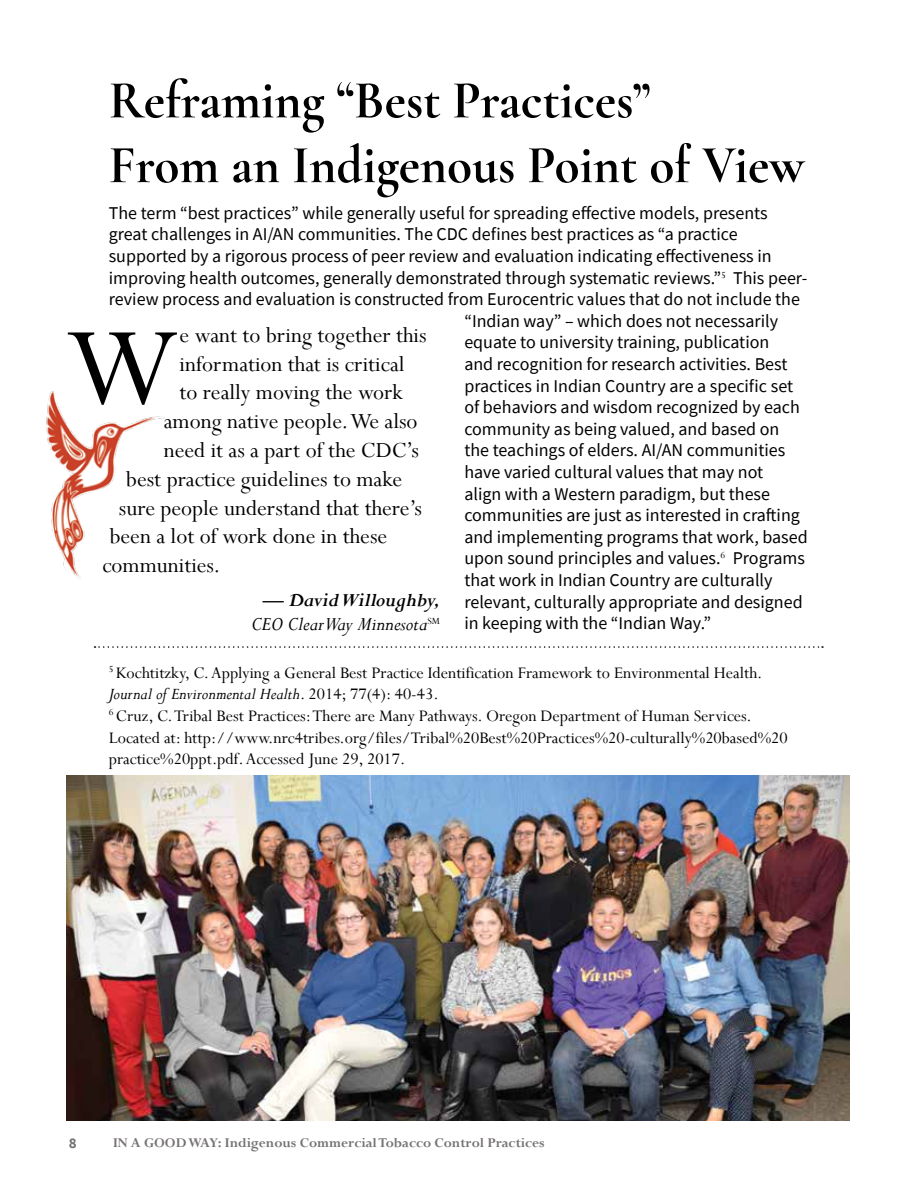
<style>
.page{position:relative;width:918px;height:1188px;background:#fff}
.page>*{position:absolute;margin:0;border:0;box-sizing:border-box;transform-origin:0 0}
.t1{font:124.5px "Perpetua";color:#000}
.t2{font:700 54px/64.8px "Cormorant Garamond";color:#000;scale:.95 1}
.t3{font:24px "Perpetua";color:#000}
.t4{font:italic 21px/24px "Perpetua";color:#000;text-align:center}
.t5{font:18px "Source Sans Pro";color:#000}
.t6{font:18px/21.6px "Perpetua";color:#000}
.t7{font:700 15px "Perpetua";color:#777373}
.t8{font:700 15px "Source Sans Pro";color:#777373}
.s1{font-style:italic}
.s2{font-weight:700}
</style>
<div class="page">
<svg style="left:95px;top:646px;width:728px;height:2px"></svg>
<img style="left:46px;top:391px;width:119px;height:187px">
<img style="left:66px;top:775px;width:783px;height:345px">
<h2 class="t2" style="left:109px;top:67px;width:734px">Reframing “Best Practices”<br>From an Indigenous Point of View</h2>
<p class="t5" style="left:109px;top:201px;width:660px">The term “best practices” while generally useful for spreading effective models, presents</p>
<p class="t5" style="left:109px;top:223px;width:630px">great challenges in AI/AN communities. The CDC defines best practices as “a practice</p>
<p class="t5" style="left:109px;top:245px;width:664px">supported by a rigorous process of peer review and evaluation indicating effectiveness in</p>
<p class="t5" style="left:109px;top:266px;width:700px">improving health outcomes, generally demonstrated through systematic reviews.”<sup>5</sup> This peer-</p>
<p class="t5" style="left:109px;top:288px;width:693px">review process and evaluation is constructed from Eurocentric values that do not include the</p>
<p class="t5" style="left:464px;top:309px;width:315px">“Indian way” – which does not necessarily</p>
<p class="t5" style="left:464px;top:331px;width:307px">equate to university training, publication</p>
<p class="t5" style="left:464px;top:353px;width:325px">and recognition for research activities. Best</p>
<p class="t5" style="left:464px;top:374px;width:330px">practices in Indian Country are a specific set</p>
<p class="t5" style="left:464px;top:396px;width:337px">of behaviors and wisdom recognized by each</p>
<p class="t5" style="left:464px;top:417px;width:317px">community as being valued, and based on</p>
<p class="t5" style="left:464px;top:439px;width:322px">the teachings of elders. AI/AN communities</p>
<p class="t5" style="left:464px;top:461px;width:300px">have varied cultural values that may not</p>
<p class="t5" style="left:464px;top:482px;width:307px">align with a Western paradigm, but these</p>
<p class="t5" style="left:464px;top:504px;width:337px">communities are just as interested in crafting</p>
<p class="t5" style="left:464px;top:525px;width:345px">and implementing programs that work, based</p>
<p class="t5" style="left:464px;top:547px;width:342px">upon sound principles and values.<sup>6</sup> Programs</p>
<p class="t5" style="left:464px;top:569px;width:310px">that work in Indian Country are culturally</p>
<p class="t5" style="left:464px;top:590px;width:340px">relevant, culturally appropriate and designed</p>
<p class="t5" style="left:464px;top:612px;width:248px">in keeping with the “Indian Way.”</p>
<p class="t6" style="left:109px;top:661px;width:680px"><sup>5</sup> Kochtitzky, C. Applying a General Best Practice Identification Framework to Environmental Health.<br><span class="s1">Journal of Environmental Health</span>. 2014; 77(4): 40-43.<br><sup>6</sup> Cruz, C. Tribal Best Practices: There are Many Pathways. Oregon Department of Human Services.<br>Located at: http://www.nrc4tribes.org/files/Tribal%20Best%20Practices%20-culturally%20based%20 practice%20ppt.pdf. Accessed June 29, 2017.</p>
<h1 class="t1" style="left:65px;top:290px;width:116px">W</h1>
<h3 class="t3" style="left:180px;top:320px;width:249px">e want to bring together this</h3>
<h3 class="t3" style="left:180px;top:349px;width:226px">information that is critical</h3>
<h3 class="t3" style="left:180px;top:377px;width:225px">to really moving the work</h3>
<h3 class="t3" style="left:164px;top:406px;width:255px">among native people. We also</h3>
<h3 class="t3" style="left:164px;top:435px;width:257px">need it as a part of the CDC’s</h3>
<h3 class="t3" style="left:126px;top:464px;width:277px">best practice guidelines to make</h3>
<h3 class="t3" style="left:119px;top:493px;width:305px">sure people understand that there’s</h3>
<h3 class="t3" style="left:110px;top:521px;width:279px">been a lot of work done in these</h3>
<h3 class="t3" style="left:102px;top:550px;width:120px">communities.</h3>
<p class="t4" style="left:251px;top:588px;width:190px"><span class="s2">— David Willoughby,<br></span>CEO Clear Way Minnesota<sup>SM</sup></p>
<p class="t8" style="left:68px;top:1133px;width:9px">8</p>
<p class="t7" style="left:112px;top:1134px;width:434px">IN A GOOD WAY: Indigenous Commercial Tobacco Control Practices</p>
</div>
